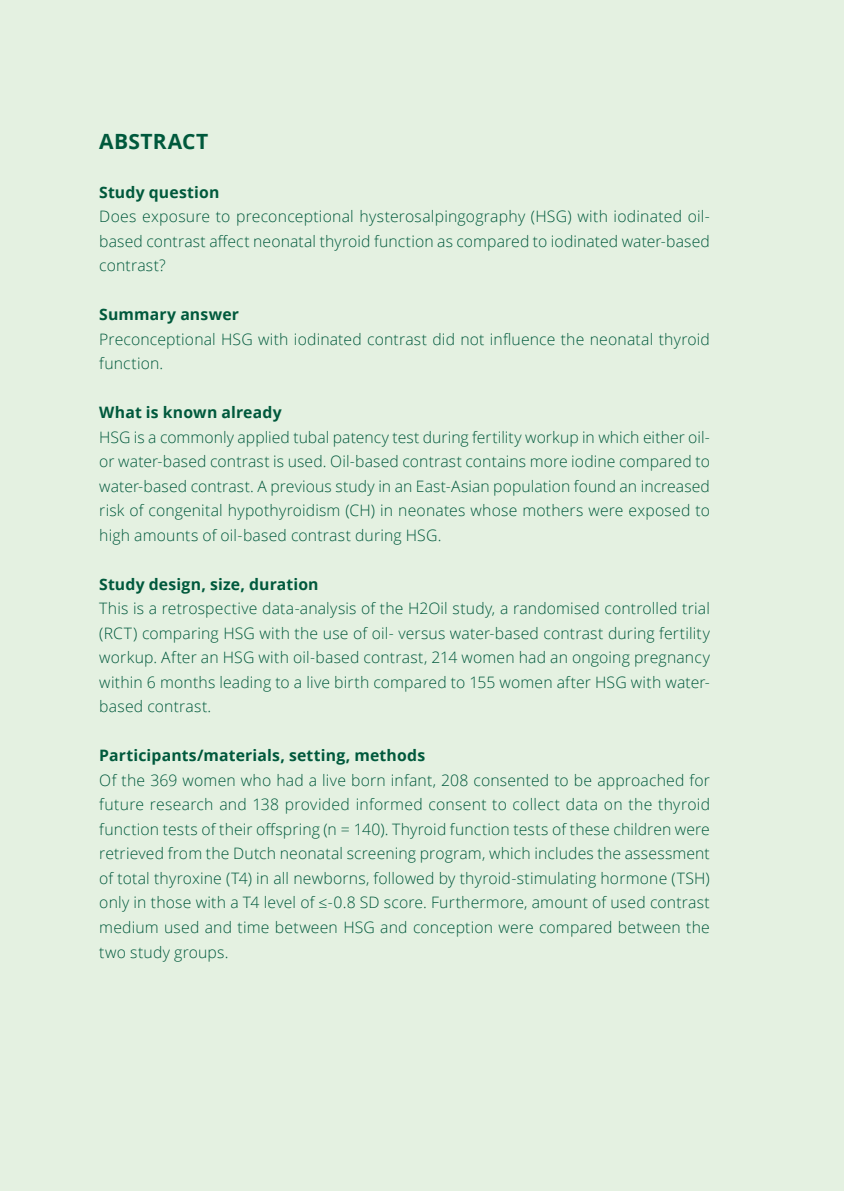
<style>
.page{position:relative;width:844px;height:1191px;background:#fff}
.page>*{position:absolute;margin:0;border:0;box-sizing:border-box;transform-origin:0 0}
.t1{font:700 21px "Open Sans";letter-spacing:.015em;color:#00593c}
.t2{font:300 15.75px/24.5px "Open Sans";letter-spacing:.01em;color:#00593c;text-align:justify}
.t3{font:700 15.75px "Open Sans";letter-spacing:.01em;color:#00593c}
</style>
<div class="page">
<div style="left:0;top:0;width:843px;height:1191px;background:#e4f1e1"></div>
<h1 class="t1" style="left:99px;top:126px;width:110px">ABSTRACT</h1>
<p class="t3" style="left:99px;top:181px;width:122px">Study question</p>
<p class="t2" style="left:99px;top:204px;width:612px">Does exposure to preconceptional hysterosalpingography (HSG) with iodinated oil&shy;based contrast affect neonatal thyroid function as compared to iodinated water-based contrast?</p>
<p class="t3" style="left:99px;top:303px;width:141px">Summary answer</p>
<p class="t2" style="left:99px;top:326px;width:612px">Preconceptional HSG with iodinated contrast did not influence the neonatal thyroid function.</p>
<p class="t3" style="left:99px;top:401px;width:184px">What is known already</p>
<p class="t2" style="left:99px;top:424px;width:612px">HSG is a commonly applied tubal patency test during fertility workup in which either oil&shy;or water-based contrast is used. Oil-based contrast contains more iodine compared to water-based contrast. A previous study in an East-Asian population found an increased risk of congenital hypothyroidism (CH) in neonates whose mothers were exposed to high amounts of oil-based contrast during HSG.</p>
<p class="t3" style="left:99px;top:573px;width:221px">Study design, size, duration</p>
<p class="t2" style="left:99px;top:596px;width:612px">This is a retrospective data-analysis of the H2Oil study, a randomised controlled trial (RCT) comparing HSG with the use of oil- versus water-based contrast during fertility workup. After an HSG with oil-based contrast, 214 women had an ongoing pregnancy within 6 months leading to a live birth compared to 155 women after HSG with water&shy;based contrast.</p>
<p class="t3" style="left:99px;top:744px;width:327px">Participants/materials, setting, methods</p>
<p class="t2" style="left:99px;top:767px;width:612px">Of the 369 women who had a live born infant, 208 consented to be approached for future research and 138 provided informed consent to collect data on the thyroid function tests of their offspring (n = 140). Thyroid function tests of these children were retrieved from the Dutch neonatal screening program, which includes the assessment of total thyroxine (T4) in all newborns, followed by thyroid-stimulating hormone (TSH) only in those with a T4 level of ≤-0.8 SD score. Furthermore, amount of used contrast medium used and time between HSG and conception were compared between the two study groups.</p>
</div>
